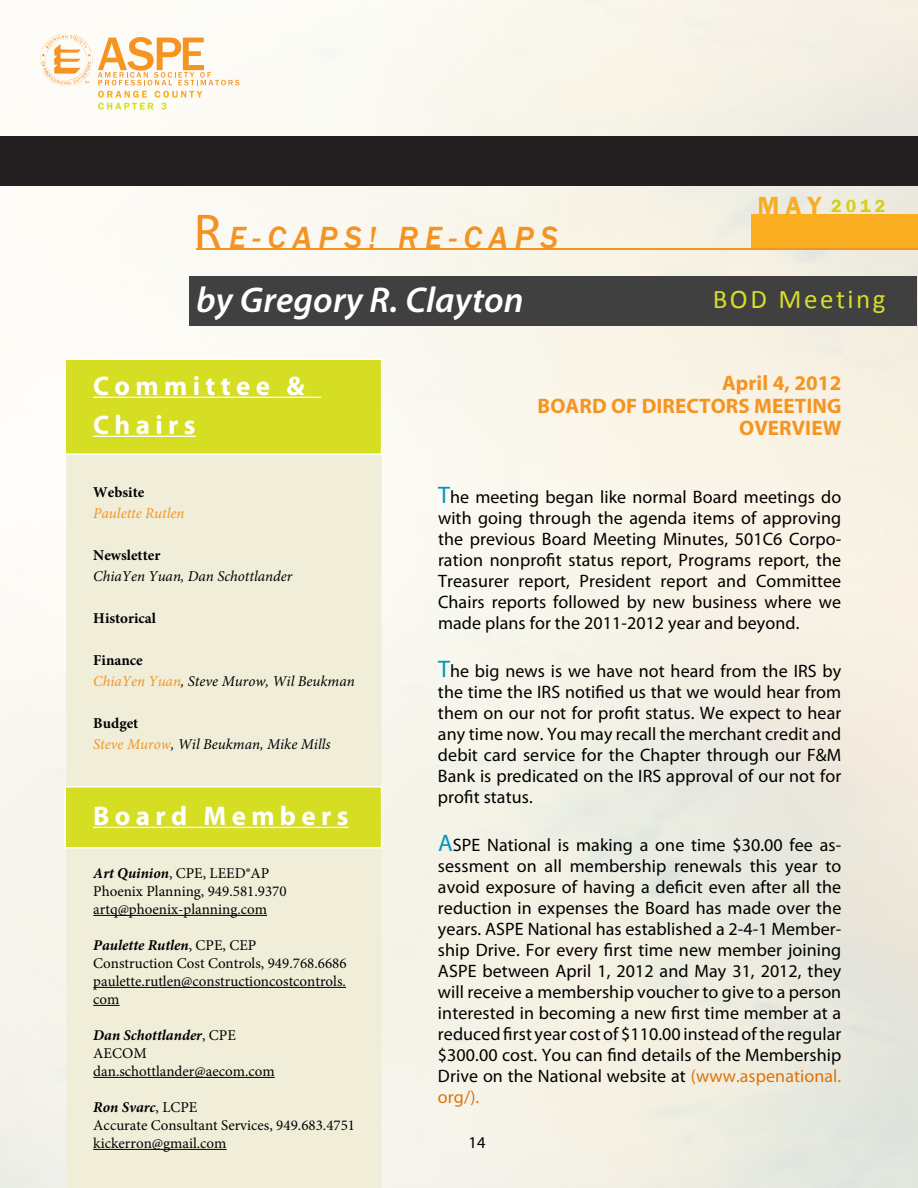
<style>
.page{position:relative;width:918px;height:1188px;background:#fff}
.page>*{position:absolute;margin:0;border:0;box-sizing:border-box;transform-origin:0 0}
.t1{font:italic 600 36px "Myriad Pro";letter-spacing:.005em;color:#fff}
.t2{font:italic 500 31.5px "Franklin Gothic";letter-spacing:.22em;color:#f49323}
.t3{font:700 27px/39px "Myriad Pro";letter-spacing:.2em;color:#fff}
.t4{font:27px "Calibri";letter-spacing:.095em;color:#d6dd28}
.t5{font:600 25.5px "Franklin Gothic";color:#faad21}
.t6{font:700 21px/22.5px "Myriad Pro";letter-spacing:.005em;color:#f59421}
.t7{font:18px/21px "Myriad Pro";letter-spacing:.005em;color:#000;text-align:justify}
.t8{font:600 18px "Franklin Gothic";color:#d4cf12}
.t9{font:16.5px "Myriad Pro";color:#000}
.t10{font:15px/18px "Minion Pro";color:#000}
.t11{font:italic 15px/21px "Minion Pro";color:#000}
.t12{font:700 15px "Minion Pro";color:#000}
.t13{font:italic 15px "Minion Pro";color:#f59421}
.s1{font-family:"Calibri";font-weight:400;font-style:normal;font-size:54px}
.s2{font-weight:700;font-style:normal}
.s3{color:#f59421}
.s4{font-weight:700;font-style:italic}
.s5{font-size:24px;color:#0094bf}
.s6{color:#de730a}
</style>
<div class="page">
<img style="left:0;top:0;width:918px;height:1188px">
<svg style="left:40px;top:33px;width:199px;height:77px"></svg>
<div style="left:0;top:136px;width:918px;height:50px;background:#241f21"></div>
<div style="left:752px;top:214px;width:166px;height:35px;background:#faad21"></div>
<div style="left:189px;top:276px;width:728px;height:50px;background:#404040"></div>
<hr style="left:196px;top:248px;width:722px;height:2px;background:#f59421">
<div style="left:66px;top:455px;width:316px;height:733px;background:#f0edd9"></div>
<div style="left:64px;top:786px;width:318px;height:63px;background:#d6de24;border:2px solid #fff"></div>
<hr style="left:93px;top:827px;width:256px;height:1px;background:#fff">
<hr style="left:93px;top:915px;width:174px;height:1px;background:#000">
<hr style="left:93px;top:987px;width:253px;height:1px;background:#000">
<svg style="left:93px;top:1005px;width:27px;height:1px"></svg>
<hr style="left:93px;top:1077px;width:182px;height:1px;background:#000">
<hr style="left:93px;top:1149px;width:134px;height:1px;background:#000">
<div style="left:64px;top:358px;width:318px;height:97px;background:#d6de24;border:2px solid #fff"></div>
<hr style="left:93px;top:397px;width:228px;height:1px;background:#fff">
<hr style="left:93px;top:436px;width:103px;height:1px;background:#fff">
<h2 class="t2" style="left:193px;top:218px;width:366px"><span class="s1">R</span>E-CAPS! RE -CAPS</h2>
<h1 class="t1" style="left:196px;top:277px;width:329px">by Gregory R. Clayton</h1>
<h3 class="t5" style="left:758px;top:190px;width:65px">M A Y</h3>
<p class="t8" style="left:831px;top:195px;width:56px">2012</p>
<h3 class="t4" style="left:713px;top:282px;width:174px">BOD Meeting</h3>
<h3 class="t3" style="left:93px;top:365px;width:213px">Committee &amp;<br>Chairs</h3>
<p class="t12" style="left:93px;top:482px;width:53px">Website</p>
<p class="t13" style="left:93px;top:503px;width:93px">Paulette Rutlen</p>
<p class="t12" style="left:93px;top:545px;width:69px">Newsletter</p>
<p class="t11" style="left:93px;top:566px;width:200px">ChiaYen Yuan, Dan Schottlander</p>
<p class="t12" style="left:93px;top:608px;width:64px">Historical</p>
<p class="t11" style="left:93px;top:650px;width:263px"><span class="s2">Finance<br></span><span class="s3">ChiaYen Yuan</span>, Steve Murow, Wil Beukman</p>
<p class="t11" style="left:93px;top:713px;width:239px"><span class="s2">Budget<br></span><span class="s3">Steve Murow</span>, Wil Beukman, Mike Mills</p>
<h3 class="t3" style="left:93px;top:795px;width:257px">Board Members</h3>
<p class="t10" style="left:93px;top:864px;width:195px"><span class="s4">Art Quinion</span>, CPE, LEED®AP<br>Phoenix Planning, 949.581.9370 artq@phoenix-planning.com</p>
<p class="t10" style="left:93px;top:936px;width:255px"><span class="s4">Paulette Rutlen</span>, CPE, CEP<br>Construction Cost Controls, 949.768.6686 paulette.rutlen@constructioncostcontrols. com</p>
<p class="t10" style="left:93px;top:1026px;width:183px"><span class="s4">Dan Schottlander</span>, CPE<br>AECOM dan.schottlander@aecom.com</p>
<p class="t10" style="left:93px;top:1098px;width:263px"><span class="s4">Ron Svarc</span>, LCPE<br>Accurate Consultant Services, 949.683.4751 kickerron@gmail.com</p>
<p class="t6" style="left:722px;top:371px;width:121px">April 4, 2012</p>
<p class="t6" style="left:538px;top:394px;width:28px">BOARD</p>
<p class="t6" style="left:611px;top:394px;width:43px">OF DIRE</p>
<p class="t6" style="left:686px;top:394px;width:26px">CTORS</p>
<p class="t6" style="left:739px;top:394px;width:79px;text-indent:15px">MEETING<br>OVERVIEW</p>
<p class="t7" style="left:438px;top:486px;width:405px"><span class="s5">T</span>he meeting began like normal Board meetings do with going through the agenda items of approving the previous Board Meeting Minutes, 501C6 Corpo&shy;ration nonprofit status report, Programs report, the Treasurer report, President report and Committee Chairs reports followed by new business where we made plans for the 2011-2012 year and beyond.</p>
<p class="t7" style="left:438px;top:660px;width:405px"><span class="s5">T</span>he big news is we have not heard from the IRS by the time the IRS notified us that we would hear from them on our not for profit status. We expect to hear any time now. You may recall the merchant credit and debit card service for the Chapter through our F&amp;M Bank is predicated on the IRS approval of our not for profit status.</p>
<p class="t7" style="left:438px;top:834px;width:405px"><span class="s5">A</span>SPE National is making a one time $30.00 fee as&shy;sessment on all membership renewals this year to avoid exposure of having a deficit even after all the reduction in expenses the Board has made over the years. ASPE</p>
<p class="t7" style="left:438px;top:918px;width:405px;text-indent:90px">National has established a 2-4-1 Member&shy;ship Drive. For every first time new member joining ASPE</p>
<p class="t7" style="left:438px;top:960px;width:405px;text-indent:45px">between April 1, 2012 and May 31, 2012, they will receive a membership voucher to give to a person interested in becoming a new first time member at a reduced first year cost of $110.00 instead of the regular $300.00 cost. You can find details of the Membership Drive on the National website at <span class="s6">(www.aspenational. org/).</span></p>
<p class="t9" style="left:469px;top:1132px;width:19px">14</p>
</div>
